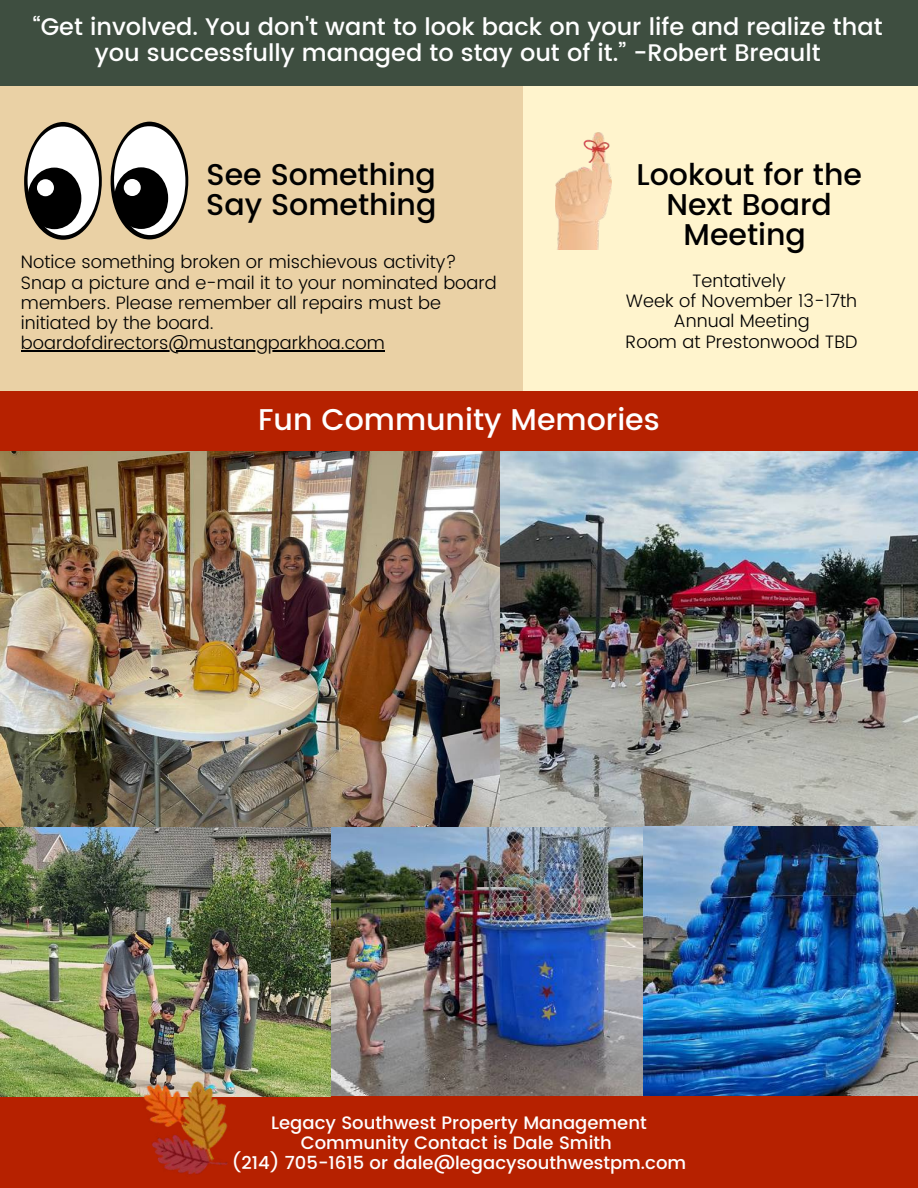
<style>
.page{position:relative;width:918px;height:1188px;background:#fff}
.page>*{position:absolute;margin:0;border:0;box-sizing:border-box;transform-origin:0 0}
.t1{font:500 30px/30.3px "Poppins";color:#000;text-align:center}
.t2{font:500 30px "Poppins";color:#fff}
.t3{font:500 24px/25.8px "Poppins";color:#fff;text-align:center}
.t4{font:300 18px/20.2px "Poppins";color:#000}
.t5{font:500 18px/20.2px "Poppins";color:#fff;text-align:center}
</style>
<div class="page">
<div style="left:0;top:76px;width:918px;height:1041px;background:#fff4cd"></div>
<div style="left:0;top:62px;width:523px;height:403px;background:#ead1a5"></div>
<div style="left:0;top:0;width:918px;height:86px;background:#3e4e40"></div>
<img style="left:331px;top:827px;width:312px;height:269px">
<img style="left:500px;top:451px;width:418px;height:376px">
<img style="left:643px;top:827px;width:275px;height:269px">
<div style="left:0;top:1096px;width:918px;height:92px;background:#b62100"></div>
<svg style="left:24px;top:122px;width:78px;height:118px"></svg>
<svg style="left:110px;top:122px;width:78px;height:118px"></svg>
<div style="left:27px;top:168px;width:54px;height:61px;background:#000;border-radius:50%"></div>
<div style="left:114px;top:167px;width:54px;height:62px;background:#000;border-radius:50%"></div>
<div style="left:37px;top:179px;width:17px;height:17px;background:#fff;border-radius:50%"></div>
<div style="left:124px;top:179px;width:17px;height:17px;background:#fff;border-radius:50%"></div>
<img style="left:555px;top:133px;width:57px;height:117px">
<img style="left:0;top:827px;width:331px;height:269px">
<img style="left:131px;top:1062px;width:116px;height:113px">
<img style="left:0;top:451px;width:500px;height:376px">
<hr style="left:21px;top:351px;width:364px;height:1px;background:#000">
<div style="left:0;top:391px;width:918px;height:60px;background:#b62100"></div>
<h2 class="t3" style="left:33px;top:13px;width:851px">“Get involved. You don't want to look back on your life and realize that you successfully managed to stay out of it.” -Robert Breault</h2>
<h1 class="t1" style="left:206px;top:159px;width:232px;text-align:left">See Something<br>Say Something</h1>
<p class="t4" style="left:21px;top:252px;width:477px">Notice something broken or mischievous activity?<br>Snap a picture and e-mail it to your nominated board members. Please remember all repairs must be initiated by the board. boardofdirectors@mustangparkhoa.com</p>
<h1 class="t1" style="left:636px;top:159px;width:227px">Lookout for the<br>Next Board<br>Meeting</h1>
<p class="t4" style="left:626px;top:271px;width:233px;text-align:center">Tentatively<br>Week of November 13-17th<br>Annual Meeting<br>Room at Prestonwood TBD</p>
<h1 class="t2" style="left:258px;top:402px;width:403px">Fun Community Memories</h1>
<p class="t5" style="left:232px;top:1113px;width:456px">Legacy Southwest Property Management<br>Community Contact is Dale Smith<br>(214) 705-1615 or dale@legacysouthwestpm.com</p>
</div>
